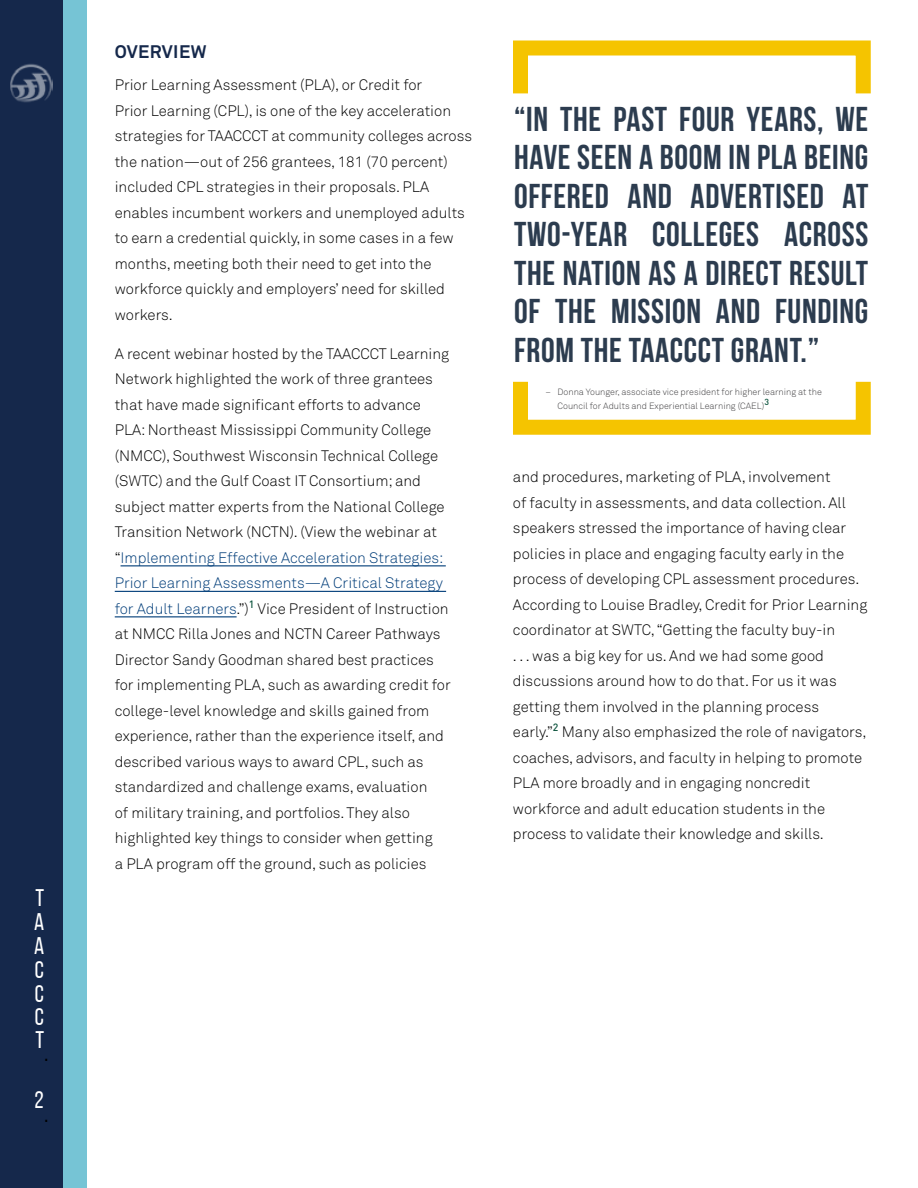
<style>
.page{position:relative;width:918px;height:1188px;background:#fff}
.page>*{position:absolute;margin:0;border:0;box-sizing:border-box;transform-origin:0 0}
.t1{font:700 34.5px/38.5px "Bebas Neue";letter-spacing:.02em;color:#2c3c4f;text-align:justify}
.t2{font:24px/23.5px "Bebas Neue";color:#fff;text-align:justify}
.t3{font:24px "Bebas Neue";color:#000}
.t4{font:700 18px "Akkurat";letter-spacing:.02em;color:#15284b}
.t5{font:300 15px/25.5px "Akkurat";color:#000}
.t6{font:300 9px/13.5px "Akkurat";color:#414042}
.s1{color:#003d79}
</style>
<div class="page">
<div style="left:63px;top:0;width:23px;height:1188px;background:#76c4d5"></div>
<div style="left:0;top:0;width:63px;height:1188px;background:#15284b"></div>
<img style="left:10px;top:64px;width:43px;height:39px">
<hr style="left:121px;top:565px;width:325px;height:1px;background:#003d79">
<hr style="left:115px;top:591px;width:331px;height:1px;background:#003d79">
<hr style="left:115px;top:616px;width:122px;height:1px;background:#003d79">
<div style="left:513px;top:41px;width:358px;height:60px;border:15px solid #f5c400"></div>
<div style="left:513px;top:374px;width:358px;height:61px;border:15px solid #f5c400"></div>
<h2 class="t2" style="left:34px;top:886px;width:12px">T A A C C C T</h2>
<h2 class="t3" style="left:45px;top:1039px;width:5px">.</h2>
<h2 class="t2" style="left:35px;top:1088px;width:11px">2</h2>
<h2 class="t3" style="left:45px;top:1100px;width:5px">.</h2>
<p class="t4" style="left:115px;top:40px;width:93px">OVERVIEW</p>
<p class="t5" style="left:115px;top:73px;width:359px">Prior Learning Assessment (PLA), or Credit for<br>Prior Learning (CPL), is one of the key acceleration strategies for TAACCCT at community colleges across the nation—out of 256 grantees, 181 (70 percent) included CPL strategies in their proposals. PLA enables incumbent workers and unemployed adults to earn a credential quickly, in some cases in a few months, meeting both their need to get into the workforce quickly and employers’ need for skilled workers.</p>
<p class="t5" style="left:115px;top:341px;width:337px">A recent webinar hosted by the TAACCCT Learning Network highlighted the work of three grantees that have made significant efforts to advance PLA: Northeast Mississippi Community College (NMCC), Southwest Wisconsin Technical College (SWTC) and the Gulf Coast IT Consortium; and subject matter experts from the National College Transition Network (NCTN). (View the webinar at “<span class="s1">Implementing Effective Acceleration Strategies:<br>Prior Learning Assessments—A Critical Strategy for Adult Learners</span>.”)<sup>1</sup> Vice President of Instruction at NMCC Rilla Jones and NCTN Career Pathways Director Sandy Goodman shared best practices for implementing PLA, such as awarding credit for college-level knowledge and skills gained from experience, rather than the experience itself, and described various ways to award CPL, such as standardized and challenge exams, evaluation<br>of military training, and portfolios. They also highlighted key things to consider when getting<br>a PLA program off the ground, such as policies</p>
<h1 class="t1" style="left:514px;top:99px;width:356px">“IN THE PAST FOUR YEARS, WE HAVE SEEN A BOOM IN PLA BEING OFFERED AND ADVERTISED AT TWO-YEAR COLLEGES ACROSS THE NATION AS A DIRECT RESULT OF THE MISSION AND FUNDING FROM THE TAACCCT GRANT.”</h1>
<p class="t6" style="left:558px;top:386px;width:266px;text-indent:-12px">– Donna Younger, associate vice president for higher learning at the<br>Council for Adults and Experiential Learning (CAEL)<sup>3</sup></p>
<p class="t5" style="left:513px;top:465px;width:356px">and procedures, marketing of PLA, involvement<br>of faculty in assessments, and data collection. All speakers stressed the importance of having clear policies in place and engaging faculty early in the process of developing CPL assessment procedures.<br>According to Louise Bradley, Credit for Prior Learning coordinator at SWTC, “Getting the faculty buy-in<br>. . . was a big key for us. And we had some good discussions around how to do that. For us it was getting them involved in the planning process early.”<sup>2</sup> Many also emphasized the role of navigators, coaches, advisors, and faculty in helping to promote PLA more broadly and in engaging noncredit workforce and adult education students in the process to validate their knowledge and skills.</p>
</div>
